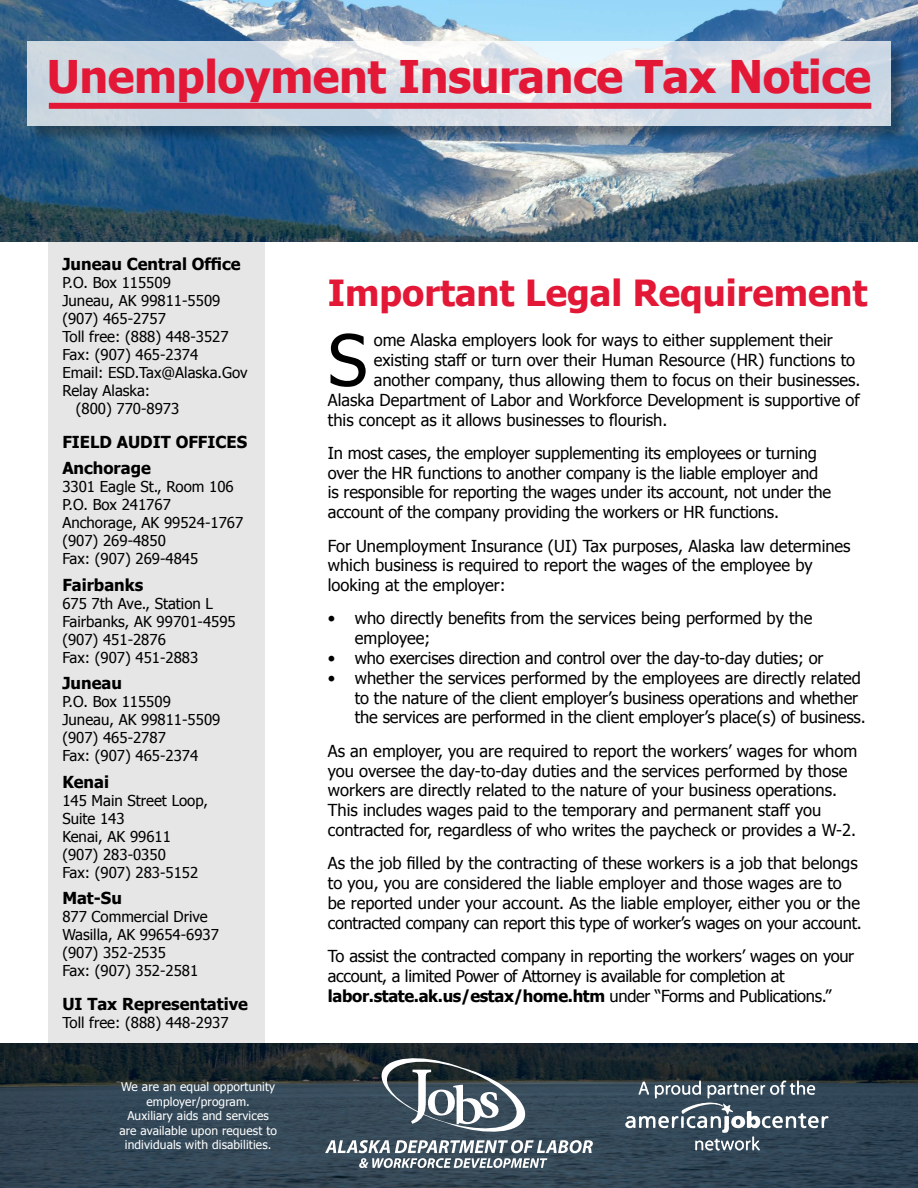
<style>
.page{position:relative;width:918px;height:1188px;background:#fff}
.page>*{position:absolute;margin:0;border:0;box-sizing:border-box;transform-origin:0 0}
.t1{font:70.95px "Tahoma";color:#000}
.t2{font:700 45px "Tahoma";letter-spacing:-.01em;color:#e31837}
.t3{font:700 36px "Tahoma";color:#e31837}
.t4{font:16.5px/19.8px "Tahoma";color:#000}
.t5{font:16.5px/19.8px "Tahoma";letter-spacing:-.02em;color:#000}
.t6{font:700 16.5px/26.5px "Tahoma";color:#000}
.t7{font:15px/18px "Tahoma";color:#000}
.t8{font:12px/14.4px "Tahoma";letter-spacing:.01em;color:#fff;text-align:center}
.s1{font-weight:700}
</style>
<div class="page">
<img style="left:0;top:0;width:918px;height:242px">
<div style="left:49px;top:242px;width:216px;height:801px;background:#e6e6e6"></div>
<svg style="left:0;top:1043px;width:918px;height:145px;background:#2e3f4b"></svg>
<svg style="left:325px;top:1058px;width:268px;height:110px;background:#53626b"></svg>
<img style="left:692px;top:1081px;width:113px;height:14px">
<div style="left:28px;top:42px;width:881px;height:101px;background:#000;opacity:.4"></div>
<svg style="left:27px;top:41px;width:864px;height:84px;background:#d4dde6"></svg>
<div style="left:49px;top:103px;width:822px;height:6px;background:#e31837"></div>
<h2 class="t2" style="left:47px;top:45px;width:826px">Unemployment Insurance Tax Notice</h2>
<p class="t6" style="left:62px;top:250px;width:180px">Juneau Central Office</p>
<p class="t7" style="left:62px;top:273px;width:110px">P.O. Box 115509</p>
<p class="t7" style="left:62px;top:291px;width:160px">Juneau, AK 99811-5509</p>
<p class="t7" style="left:62px;top:309px;width:105px">(907) 465-2757</p>
<p class="t7" style="left:62px;top:327px;width:168px">Toll free: (888) 448-3527</p>
<p class="t7" style="left:62px;top:345px;width:137px">Fax: (907) 465-2374</p>
<p class="t7" style="left:62px;top:363px;width:187px">Email: ESD.Tax@Alaska.Gov</p>
<p class="t7" style="left:62px;top:381px;width:89px">Relay Alaska:</p>
<p class="t7" style="left:76px;top:399px;width:105px">(800) 770-8973</p>
<p class="t6" style="left:62px;top:427px;width:186px">FIELD AUDIT OFFICES<br>Anchorage</p>
<p class="t7" style="left:62px;top:477px;width:182px">3301 Eagle St., Room 106<br>P.O. Box 241767<br>Anchorage, AK 99524-1767 (907) 269-4850<br>Fax: (907) 269-4845</p>
<p class="t6" style="left:62px;top:570px;width:82px">Fairbanks</p>
<p class="t7" style="left:62px;top:593px;width:175px">675 7th Ave., Station L<br>Fairbanks, AK 99701-4595 (907) 451-2876<br>Fax: (907) 451-2883</p>
<p class="t6" style="left:62px;top:669px;width:61px">Juneau</p>
<p class="t7" style="left:62px;top:692px;width:160px">P.O. Box 115509<br>Juneau, AK 99811-5509 (907) 465-2787<br>Fax: (907) 465-2374</p>
<p class="t6" style="left:62px;top:767px;width:48px">Kenai</p>
<p class="t7" style="left:62px;top:791px;width:147px">145 Main Street Loop,<br>Suite 143<br>Kenai, AK 99611 (907) 283-0350<br>Fax: (907) 283-5152</p>
<p class="t6" style="left:62px;top:884px;width:61px">Mat-Su</p>
<p class="t7" style="left:62px;top:907px;width:158px">877 Commercial Drive<br>Wasilla, AK 99654-6937 (907) 352-2535<br>Fax: (907) 352-2581</p>
<p class="t6" style="left:62px;top:989px;width:187px">UI Tax Representative</p>
<p class="t7" style="left:62px;top:1012px;width:168px">Toll free: (888) 448-2937</p>
<p class="t8" style="left:119px;top:1079px;width:159px">We are an equal opportunity employer/program.<br>Auxiliary aids and services are available upon request to individuals with disabilities.</p>
<h3 class="t3" style="left:328px;top:268px;width:541px">Important Legal Requirement</h3>
<h1 class="t1" style="left:328px;top:313px;width:41px">S</h1>
<p class="t4" style="left:374px;top:330px;width:460px">ome Alaska employers look for ways to either supplement their</p>
<p class="t4" style="left:374px;top:349px;width:483px">existing staff or turn over their Human Resource (HR) functions to</p>
<p class="t4" style="left:374px;top:369px;width:488px">another company, thus allowing them to focus on their businesses.</p>
<p class="t4" style="left:328px;top:389px;width:533px">Alaska Department of Labor and Workforce Development is supportive of</p>
<p class="t4" style="left:328px;top:409px;width:341px">this concept as it allows businesses to flourish.</p>
<p class="t4" style="left:328px;top:442px;width:505px">In most cases, the employer supplementing its employees or turning over the HR functions to another company is the liable employer and is responsible for reporting the wages under its account, not under the account of the company providing the workers or HR functions.</p>
<p class="t4" style="left:328px;top:535px;width:524px">For Unemployment Insurance (UI) Tax purposes, Alaska law determines which business is required to report the wages of the employee by looking at the employer:</p>
<p class="t4" style="left:355px;top:608px;width:459px;text-indent:-27px">• who directly benefits from the services being performed by the employee;</p>
<p class="t4" style="left:328px;top:647px;width:497px">• who exercises direction and control over the day-to-day duties; or</p>
<p class="t4" style="left:355px;top:667px;width:512px;text-indent:-27px">• whether the services performed by the employees are directly related to the nature of the client employer’s business operations and whether the services are performed in the client employer’s place(s) of business.</p>
<p class="t4" style="left:328px;top:740px;width:531px">As an employer, you are required to report the workers’ wages for whom you oversee the day-to-day duties and the services performed by those workers are directly related to the nature of your business operations.<br>This includes wages paid to the temporary and permanent staff you contracted for, regardless of who writes the paycheck or provides a W-2.</p>
<p class="t4" style="left:328px;top:853px;width:536px">As the job filled by the contracting of these workers is a job that belongs to you, you are considered the liable employer and those wages are to be reported under your account. As the liable employer, either you or the contracted company can report this type of worker’s wages on your account.</p>
<p class="t5" style="left:328px;top:945px;width:528px">To assist the contracted company in reporting the workers’ wages on your account, a limited Power of Attorney is available for completion at <span class="s1">labor.state.ak.us/estax/home.htm</span> under “Forms and Publications.”</p>
</div>
